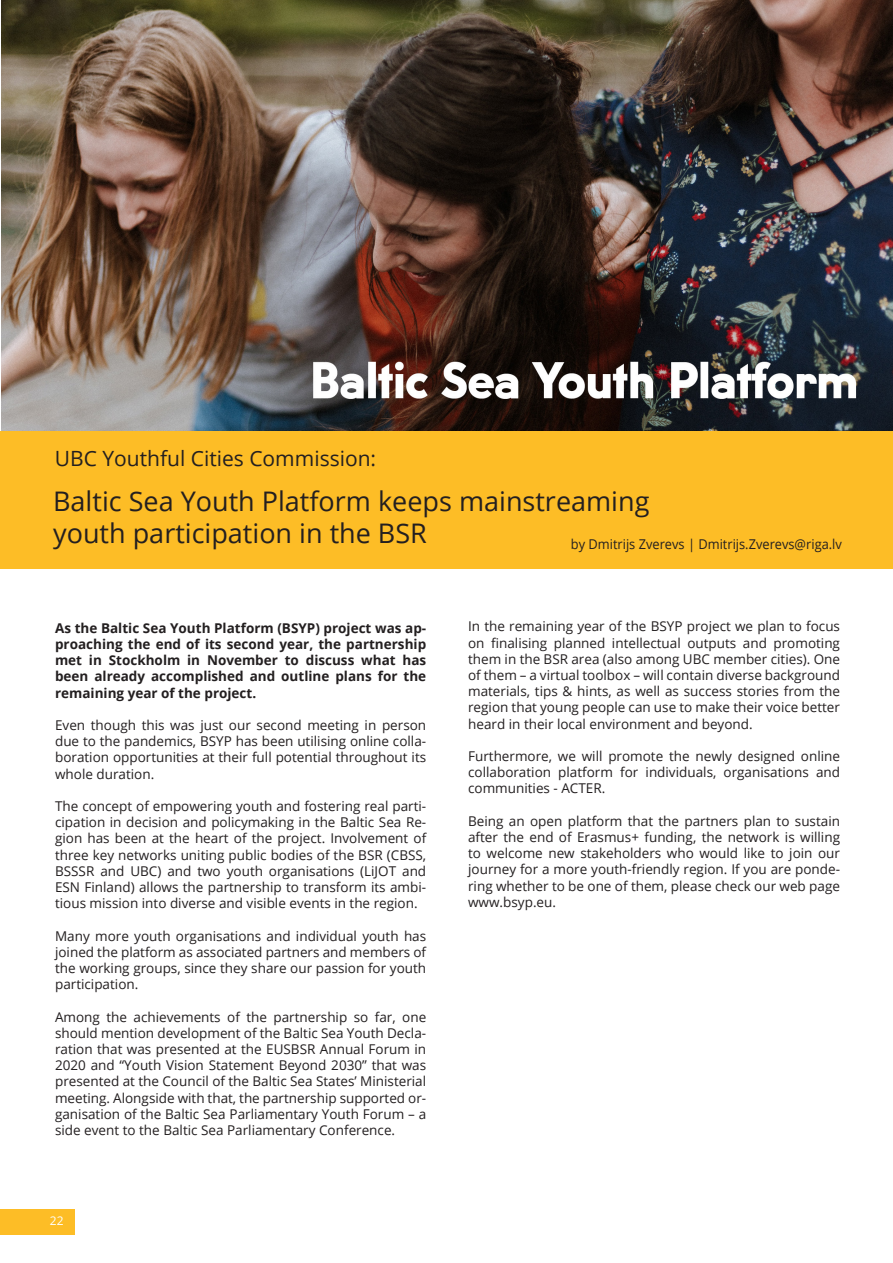
<style>
.page{position:relative;width:893px;height:1263px;background:#fff}
.page>*{position:absolute;margin:0;border:0;box-sizing:border-box;transform-origin:0 0}
.t1{font:27px/32.4px "Open Sans";color:#231f20}
.t2{font:21px "Open Sans";color:#231f20}
.Basic{font:13.5px/16.2px "Open Sans";color:#231f20;text-align:justify}
.Basic-2{font:700 13.5px/16.2px "Open Sans";color:#231f20;text-align:justify}
.Basic-3{font:13.5px "Open Sans";color:#231f20;scale:.95 1}
.t3{font:12px "Open Sans";color:#fff}
</style>
<div class="page">
<img style="left:2px;top:0;width:891px;height:431px">
<div style="left:0;top:1209px;width:74px;height:25px;background:#fdbd26"></div>
<div style="left:0;top:431px;width:893px;height:138px;background:#fdbd26"></div>
<p class="t2" style="left:55px;top:444px;width:323px">UBC Youthful Cities Commission:</p>
<p class="t1" style="left:53px;top:484px;width:598px">Baltic Sea Youth Platform keeps mainstreaming youth participation in the BSR</p>
<p class="Basic-3" style="left:571px;top:535px;width:287px">by Dmitrijs Zverevs | Dmitrijs.Zverevs@riga.lv</p>
<p class="Basic-2" style="left:55px;top:619px;width:373px">As the Baltic Sea Youth Platform (BSYP) project was ap&shy;proaching the end of its second year, the partnership met in Stockholm in November to discuss what has been already accomplished and outline plans for the remaining year of the project.</p>
<p class="Basic" style="left:55px;top:717px;width:373px">Even though this was just our second meeting in person due to the pandemics, BSYP has been utilising online colla&shy;boration opportunities at their full potential throughout its whole duration.</p>
<p class="Basic" style="left:55px;top:798px;width:373px">The concept of empowering youth and fostering real parti&shy;cipation in decision and policymaking in the Baltic Sea Re&shy;gion has been at the heart of the project. Involvement of three key networks uniting public bodies of the BSR (CBSS, BSSSR and UBC) and two youth organisations (LiJOT and ESN Finland) allows the partnership to transform its ambi&shy;tious mission into diverse and visible events in the region.</p>
<p class="Basic" style="left:55px;top:927px;width:373px">Many more youth organisations and individual youth has joined the platform as associated partners and members of the working groups, since they share our passion for youth participation.</p>
<p class="Basic" style="left:55px;top:1008px;width:373px">Among the achievements of the partnership so far, one should mention development of the Baltic Sea Youth Decla&shy;ration that was presented at the EUSBSR Annual Forum in 2020 and “Youth Vision Statement Beyond 2030” that was presented at the Council of the Baltic Sea States’ Ministerial meeting. Alongside with that, the partnership supported or&shy;ganisation of the Baltic Sea Parliamentary Youth Forum – a side event to the Baltic Sea Parliamentary Conference.</p>
<p class="t3" style="left:50px;top:1212px;width:15px">22</p>
<p class="Basic" style="left:468px;top:618px;width:373px">In the remaining year of the BSYP project we plan to focus on finalising planned intellectual outputs and promoting them in the BSR area (also among UBC member cities). One of them – a virtual toolbox – will contain diverse background materials, tips &amp; hints, as well as success stories from the region that young people can use to make their voice better heard in their local environment and beyond.</p>
<p class="Basic" style="left:468px;top:747px;width:373px">Furthermore, we will promote the newly designed online collaboration platform for individuals, organisations and communities - ACTER.</p>
<p class="Basic" style="left:468px;top:812px;width:373px">Being an open platform that the partners plan to sustain after the end of Erasmus+ funding, the network is willing to welcome new stakeholders who would like to join our journey for a more youth-friendly region. If you are ponde&shy;ring whether to be one of them, please check our web page www.bsyp.eu.</p>
</div>
